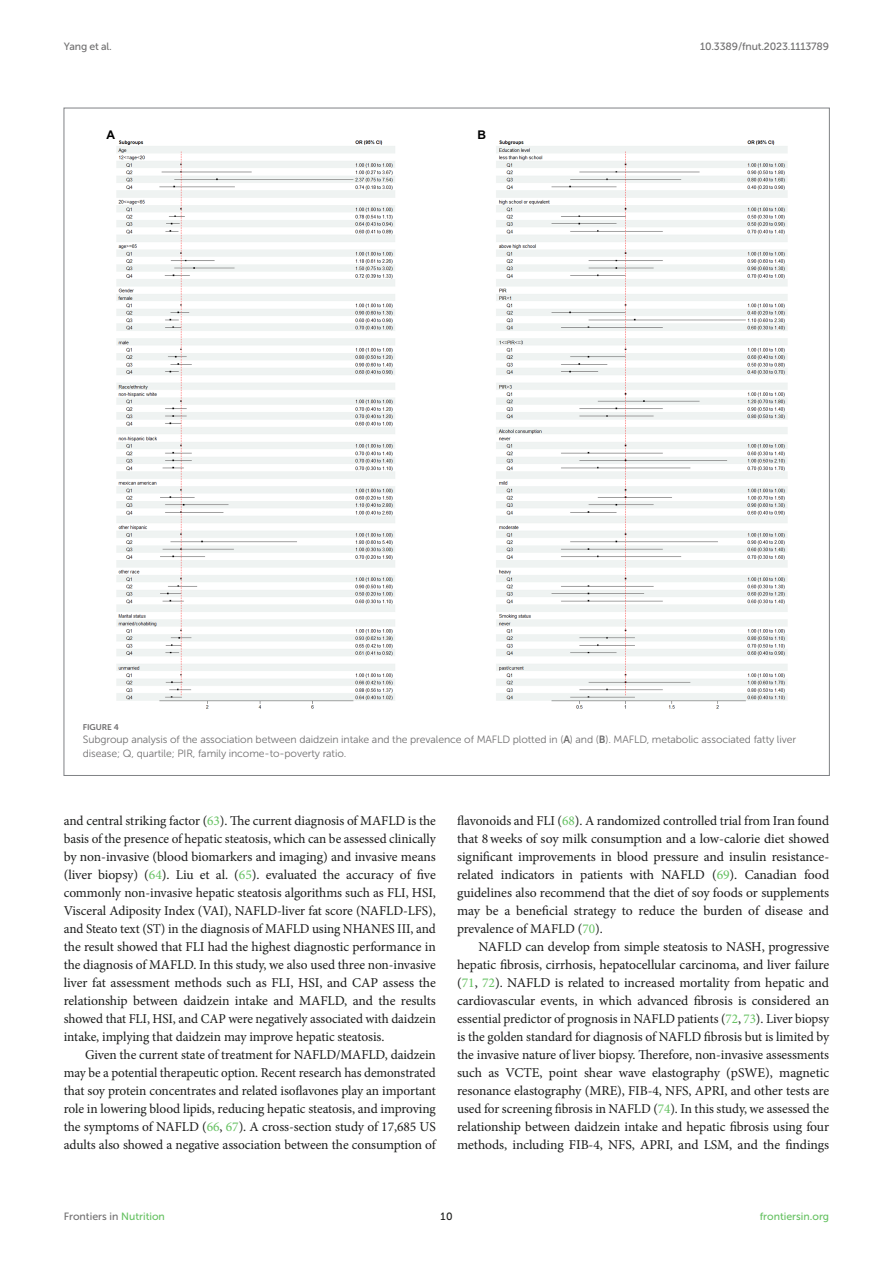
<style>
.page{position:relative;width:893px;height:1263px;background:#fff}
.page>*{position:absolute;margin:0;border:0;box-sizing:border-box;transform-origin:0 0}
.TEXT{font:13.5px/18px "Minion Pro";letter-spacing:-.005em;color:#1b1c1b;text-align:justify}
.t1{font:700 12px "Arial";color:#000}
.FIG_LEG{font:10.5px/13.5px "Museo Sans 300";letter-spacing:-.01em;color:#706f70}
.t2{font:10.5px "Museo Sans 500";letter-spacing:-.015em;color:#706f70}
.t3{font:10.5px "Museo Sans 500";color:#65c161}
.t4{font:10.5px "Museo Sans 500";color:#1b1c1b}
.FIG_HD{font:8.25px "Museo Sans 700";letter-spacing:-.01em;color:#706f70}
.s1{font-family:"Museo Sans 700"}
.s2{color:#65c161}
</style>
<div class="page">
<img style="left:116px;top:140px;width:672px;height:569px">
<p class="t2" style="left:64px;top:41px;width:49px">Yang et al.</p>
<p class="t2" style="left:700px;top:41px;width:130px">10.3389/fnut.2023.1113789</p>
<p class="t1" style="left:107px;top:126px;width:10px">A</p>
<p class="t1" style="left:478px;top:126px;width:10px">B</p>
<p class="FIG_HD" style="left:83px;top:722px;width:37px">FIGURE 4</p>
<p class="FIG_LEG" style="left:83px;top:733px;width:715px">Subgroup analysis of the association between daidzein intake and the prevalence of MAFLD plotted in (<span class="s1">A</span>) and (<span class="s1">B</span>). MAFLD, metabolic associated fatty liver disease; Q, quartile; PIR, family income-to-poverty ratio.</p>
<p class="TEXT" style="left:64px;top:812px;width:374px">and central striking factor (<span class="s2">63</span>). The current diagnosis of MAFLD is the basis of the presence of hepatic steatosis, which can be assessed clinically by non-invasive (blood biomarkers and imaging) and invasive means (liver biopsy) (<span class="s2">64</span>). Liu et al. (<span class="s2">65</span>). evaluated the accuracy of five commonly non-invasive hepatic steatosis algorithms such as FLI, HSI, Visceral Adiposity Index (VAI), NAFLD-liver fat score (NAFLD-LFS), and Steato text (ST) in the diagnosis of MAFLD using NHANES III, and the result showed that FLI had the highest diagnostic performance in the diagnosis of MAFLD. In this study, we also used three non-invasive liver fat assessment methods such as FLI, HSI, and CAP assess the relationship between daidzein intake and MAFLD, and the results showed that FLI, HSI, and CAP were negatively associated with daidzein intake, implying that daidzein may improve hepatic steatosis.</p>
<p class="TEXT" style="left:64px;top:1046px;width:374px;text-indent:21px">Given the current state of treatment for NAFLD/MAFLD, daidzein may be a potential therapeutic option. Recent research has demonstrated that soy protein concentrates and related isoflavones play an important role in lowering blood lipids, reducing hepatic steatosis, and improving the symptoms of NAFLD (<span class="s2">66</span>, <span class="s2">67</span>). A cross-section study of 17,685 US adults also showed a negative association between the consumption of</p>
<p class="TEXT" style="left:457px;top:812px;width:374px">flavonoids and FLI (<span class="s2">68</span>). A randomized controlled trial from Iran found that 8weeks of soy milk consumption and a low-calorie diet showed significant improvements in blood pressure and insulin resistance&shy;related indicators in patients with NAFLD (<span class="s2">69</span>). Canadian food guidelines also recommend that the diet of soy foods or supplements may be a beneficial strategy to reduce the burden of disease and prevalence of MAFLD (<span class="s2">70</span>).</p>
<p class="TEXT" style="left:457px;top:938px;width:374px;text-indent:21px">NAFLD can develop from simple steatosis to NASH, progressive hepatic fibrosis, cirrhosis, hepatocellular carcinoma, and liver failure (<span class="s2">71</span>, <span class="s2">72</span>). NAFLD is related to increased mortality from hepatic and cardiovascular events, in which advanced fibrosis is considered an essential predictor of prognosis in NAFLD patients (<span class="s2">72</span>, <span class="s2">73</span>). Liver biopsy is the golden standard for diagnosis of NAFLD fibrosis but is limited by the invasive nature of liver biopsy. Therefore, non-invasive assessments such as VCTE, point shear wave elastography (pSWE), magnetic resonance elastography (MRE), FIB-4, NFS, APRI, and other tests are used for screening fibrosis in NAFLD (<span class="s2">74</span>). In this study, we assessed the relationship between daidzein intake and hepatic fibrosis using four methods, including FIB-4, NFS, APRI, and LSM, and the findings</p>
<p class="t2" style="left:64px;top:1211px;width:103px">Frontiers in <span class="s2">Nutrition</span></p>
<p class="t4" style="left:440px;top:1211px;width:14px">10</p>
<p class="t3" style="left:760px;top:1211px;width:71px">frontiersin.org</p>
</div>
